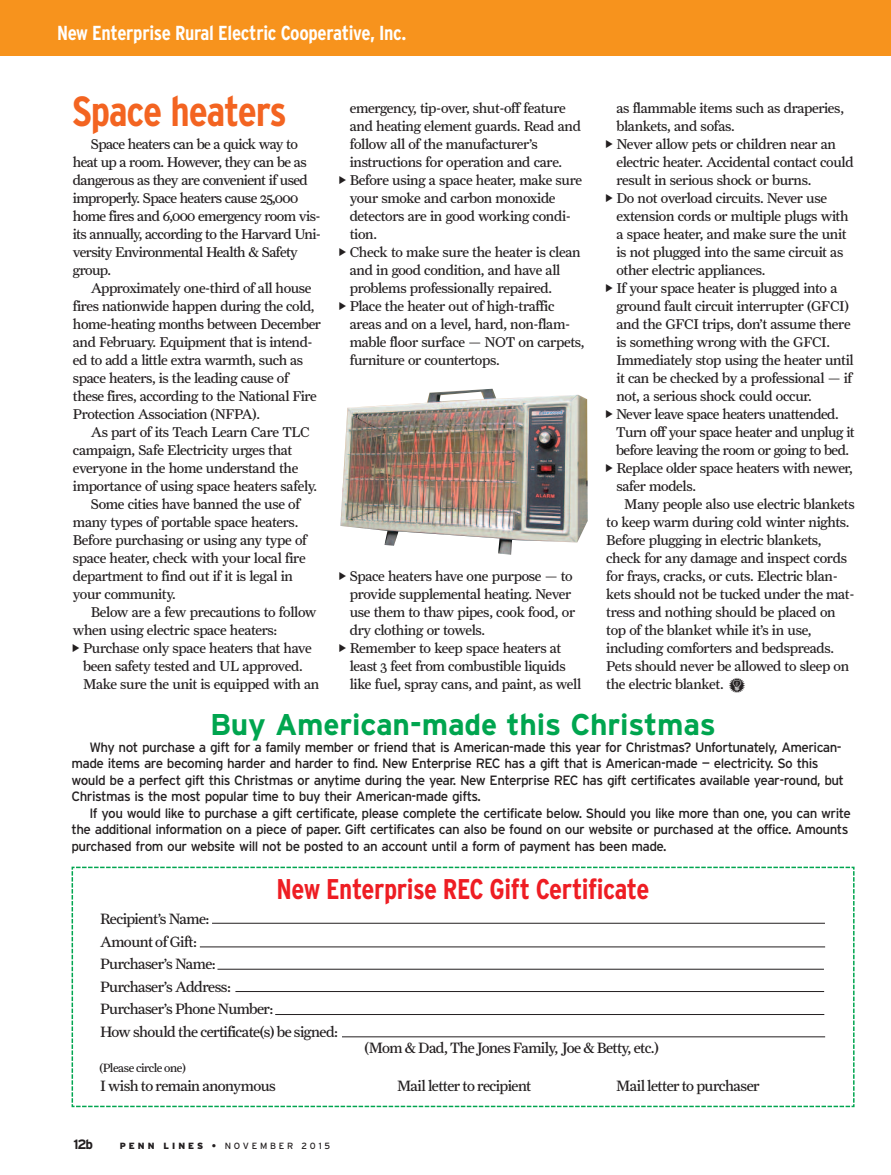
<style>
.page{position:relative;width:891px;height:1175px;background:#fff}
.page>*{position:absolute;margin:0;border:0;box-sizing:border-box;transform-origin:0 0}
.t1{font:700 condensed 42px "Interstate";letter-spacing:-.025em;color:#f36421}
.t2{font:700 30px "Interstate";letter-spacing:-.005em;color:#00a54f}
.t3{font:700 condensed 28.5px "Interstate";letter-spacing:-.015em;color:#ee1d23}
.t4{font:700 condensed 20.25px "Interstate";letter-spacing:-.015em;color:#fff}
.t5{font:15px/22.5px "Farnham Text";letter-spacing:-.035em;color:#231f20}
.t6{font:14.25px/18px "Farnham Text";letter-spacing:-.025em;color:#231f20}
.t7{font:13.5px/16.5px "Interstate";letter-spacing:-.04em;color:#231f20}
.t8{font:700 13.5px "Interstate";color:#231f20}
.t9{font:12px "Farnham Text";letter-spacing:-.035em;color:#231f20}
.t10{font:9px "Interstate";letter-spacing:.31em;color:#231f20}
.s1{font-family:"PF Household Items";font-size:15px}
.s2{font-weight:900}
.s3{font-weight:700}
</style>
<div class="page">
<div style="left:0;top:0;width:891px;height:56px;background:#f7931d"></div>
<svg style="left:71px;top:866px;width:784px;height:241px"></svg>
<hr style="left:212px;top:922px;width:613px;height:1px;background:#231f20">
<hr style="left:200px;top:946px;width:625px;height:1px;background:#231f20">
<hr style="left:217px;top:968px;width:607px;height:1px;background:#231f20">
<hr style="left:235px;top:991px;width:589px;height:1px;background:#231f20">
<hr style="left:275px;top:1014px;width:549px;height:1px;background:#231f20">
<hr style="left:342px;top:1036px;width:483px;height:1px;background:#231f20">
<img style="left:340px;top:389px;width:248px;height:166px">
<h3 class="t4" style="left:57px;top:21px;width:351px">New Enterprise Rural Electric Cooperative, Inc.</h3>
<h1 class="t1" style="left:72px;top:86px;width:216px">Space heaters</h1>
<p class="t6" style="left:73px;top:135px;width:250px;text-indent:18px">Space heaters can be a quick way to heat up a room. However, they can be as dangerous as they are convenient if used improperly. Space heaters cause 25,000 home fires and 6,000 emergency room vis&shy;its annually, according to the Harvard Uni&shy;versity Environmental Health &amp; Safety group.</p>
<p class="t6" style="left:73px;top:279px;width:250px;text-indent:18px">Approximately one-third of all house fires nationwide happen during the cold, home-heating months between December and February. Equipment that is intend&shy;ed to add a little extra warmth, such as space heaters, is the leading cause of these fires, according to the National Fire Protection Association (NFPA).</p>
<p class="t6" style="left:91px;top:423px;width:220px">As part of its Teach Learn Care TLC</p>
<p class="t6" style="left:73px;top:441px;width:221px">campaign, Safe Electricity urges that</p>
<p class="t6" style="left:73px;top:459px;width:227px">everyone in the home understand the</p>
<p class="t6" style="left:73px;top:477px;width:246px">importance of using space heaters safely.</p>
<p class="t6" style="left:91px;top:495px;width:211px">Some cities have banned the use of</p>
<p class="t6" style="left:73px;top:513px;width:227px">many types of portable space heaters.</p>
<p class="t6" style="left:73px;top:531px;width:235px">Before purchasing or using any type of</p>
<p class="t6" style="left:73px;top:549px;width:234px">space heater, check with your local fire</p>
<p class="t6" style="left:73px;top:567px;width:222px">department to find out if it is legal in</p>
<p class="t6" style="left:73px;top:585px;width:104px">your community.</p>
<p class="t6" style="left:91px;top:603px;width:227px">Below are a few precautions to follow</p>
<p class="t6" style="left:73px;top:621px;width:206px">when using electric space heaters:</p>
<p class="t6" style="left:83px;top:639px;width:230px">Purchase only space heaters that have</p>
<p class="t6" style="left:83px;top:657px;width:221px">been safety tested and UL approved.</p>
<p class="t6" style="left:83px;top:675px;width:238px">Make sure the unit is equipped with an</p>
<p class="t6" style="left:350px;top:99px;width:236px">emergency, tip-over, shut-off feature and heating element guards. Read and follow all of the manufacturer’s instructions for operation and care.<br>Before using a space heater, make sure your smoke and carbon monoxide detectors are in good working condi&shy;tion.<br>Check to make sure the heater is clean and in good condition, and have all problems professionally repaired.<br>Place the heater out of high-traffic areas and on a level, hard, non-flam&shy;mable floor surface — NOT on carpets, furniture or countertops.</p>
<p class="t6" style="left:350px;top:567px;width:233px">Space heaters have one purpose — to provide supplemental heating. Never use them to thaw pipes, cook food, or dry clothing or towels.<br>Remember to keep space heaters at least 3 feet from combustible liquids like fuel, spray cans, and paint, as well</p>
<p class="t6" style="left:616px;top:99px;width:229px">as flammable items such as draperies,</p>
<p class="t6" style="left:616px;top:117px;width:120px">blankets, and sofas.</p>
<p class="t6" style="left:616px;top:135px;width:221px">Never allow pets or children near an</p>
<p class="t6" style="left:616px;top:153px;width:239px">electric heater. Accidental contact could</p>
<p class="t6" style="left:616px;top:171px;width:197px">result in serious shock or burns.</p>
<p class="t6" style="left:616px;top:189px;width:212px">Do not overload circuits. Never use</p>
<p class="t6" style="left:616px;top:207px;width:234px">extension cords or multiple plugs with</p>
<p class="t6" style="left:616px;top:225px;width:232px">a space heater, and make sure the unit</p>
<p class="t6" style="left:616px;top:243px;width:228px">is not plugged into the same circuit as</p>
<p class="t6" style="left:616px;top:261px;width:151px">other electric appliances.</p>
<p class="t6" style="left:616px;top:279px;width:223px">If your space heater is plugged into a</p>
<p class="t6" style="left:616px;top:297px;width:234px">ground fault circuit interrupter (GFCI)</p>
<p class="t6" style="left:616px;top:315px;width:236px">and the GFCI trips, don’t assume there</p>
<p class="t6" style="left:616px;top:333px;width:215px">is something wrong with the GFCI.</p>
<p class="t6" style="left:616px;top:351px;width:239px">Immediately stop using the heater until</p>
<p class="t6" style="left:616px;top:369px;width:237px">it can be checked by a professional — if</p>
<p class="t6" style="left:616px;top:387px;width:197px">not, a serious shock could occur.</p>
<p class="t6" style="left:616px;top:405px;width:224px">Never leave space heaters unattended.</p>
<p class="t6" style="left:616px;top:423px;width:240px">Turn off your space heater and unplug it</p>
<p class="t6" style="left:616px;top:441px;width:235px">before leaving the room or going to bed.</p>
<p class="t6" style="left:616px;top:459px;width:238px">Replace older space heaters with newer,</p>
<p class="t6" style="left:616px;top:477px;width:81px">safer models.</p>
<p class="t6" style="left:624px;top:495px;width:232px">Many people also use electric blankets</p>
<p class="t6" style="left:606px;top:513px;width:245px">to keep warm during cold winter nights.</p>
<p class="t6" style="left:606px;top:531px;width:217px">Before plugging in electric blankets,</p>
<p class="t6" style="left:606px;top:549px;width:242px">check for any damage and inspect cords</p>
<p class="t6" style="left:606px;top:567px;width:233px">for frays, cracks, or cuts. Electric blan-</p>
<p class="t6" style="left:606px;top:585px;width:250px">kets should not be tucked under the mat-</p>
<p class="t6" style="left:606px;top:603px;width:231px">tress and nothing should be placed on</p>
<p class="t6" style="left:606px;top:621px;width:207px">top of the blanket while it’s in use,</p>
<p class="t6" style="left:606px;top:639px;width:229px">including comforters and bedspreads.</p>
<p class="t6" style="left:606px;top:657px;width:244px">Pets should never be allowed to sleep on</p>
<p class="t6" style="left:606px;top:675px;width:141px">the electric blanket. <span class="s1">l</span></p>
<h2 class="t2" style="left:210px;top:707px;width:507px">Buy American-made this Christmas</h2>
<p class="t7" style="left:72px;top:739px;width:774px;text-indent:18px">Why not purchase a gift for a family member or friend that is American-made this year for Christmas? Unfortunately, American&shy;made items are becoming harder and harder to find. New Enterprise REC has a gift that is American-made — electricity. So this would be a perfect gift this Christmas or anytime during the year. New Enterprise REC has gift certificates available year-round, but Christmas is the most popular time to buy their American-made gifts.</p>
<p class="t7" style="left:71px;top:805px;width:781px;text-indent:18px">If you would like to purchase a gift certificate, please complete the certificate below. Should you like more than one, you can write the additional information on a piece of paper. Gift certificates can also be found on our website or purchased at the office. Amounts purchased from our website will not be posted to an account until a form of payment has been made.</p>
<h3 class="t3" style="left:277px;top:872px;width:374px">New Enterprise REC Gift Certificate</h3>
<p class="t5" style="left:100px;top:907px;width:240px">Recipient’s Name:<br>Amount of Gift:<br>Purchaser’s Name:<br>Purchaser’s Address:<br>Purchaser’s Phone Number:<br>How should the certificate(s) be signed:</p>
<p class="t5" style="left:100px;top:1074px;width:177px">I wish to remain anonymous</p>
<p class="t5" style="left:397px;top:1074px;width:136px">Mail letter to recipient</p>
<p class="t5" style="left:616px;top:1074px;width:145px">Mail letter to purchaser</p>
<p class="t5" style="left:365px;top:1036px;width:296px">(Mom &amp; Dad, The Jones Family, Joe &amp; Betty, etc.)</p>
<p class="t9" style="left:99px;top:1060px;width:88px">(Please circle one)</p>
<p class="t8" style="left:74px;top:1136px;width:21px">12b</p>
<p class="t10" style="left:120px;top:1140px;width:212px"><span class="s2">PENN LINES</span> <span class="s3">•</span> NOVEMBER 2015</p>
</div>
